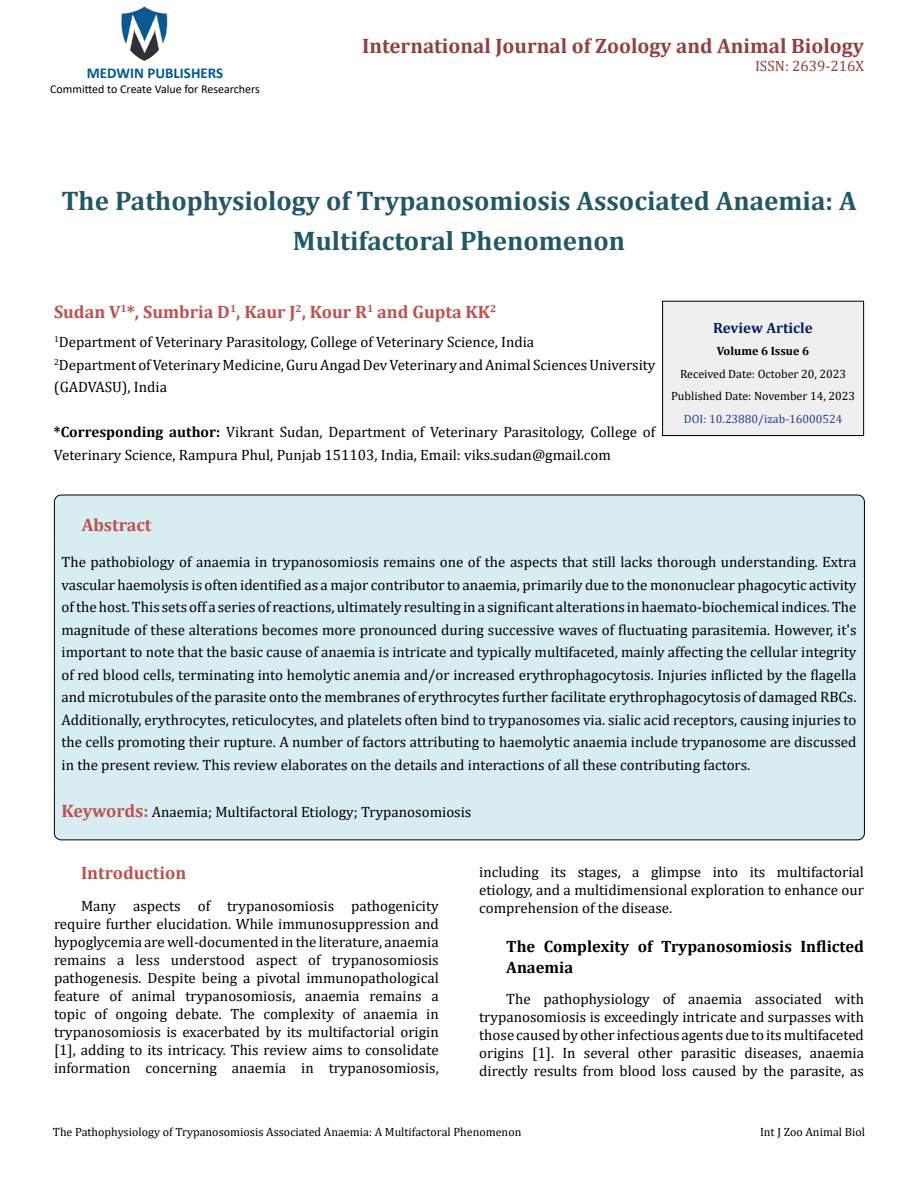
<style>
.page{position:relative;width:918px;height:1188px;background:#fff}
.page>*{position:absolute;margin:0;border:0;box-sizing:border-box;transform-origin:0 0}
.t1{font:700 27px/40.5px "Cambria";color:#215868;text-align:center}
.t2{font:700 21px "Cambria";color:#953f3c}
.t3{font:700 18px "Cambria";color:#c0504d}
.t4{font:700 16.5px/21px "Cambria";color:#000}
.t5{font:15px/18px "Cambria";color:#000;text-align:justify}
.t6{font:700 15px "Calibri";color:#005991}
.t7{font:15px "Cambria";color:#953f3c}
.t8{font:700 15px "Cambria";color:#002060}
.t9{font:12px/22.5px "Cambria";color:#000;text-align:center}
.t10{font:12px "Calibri";color:#000}
.t11{font:12px "Cambria";color:#25408f}
.t12{font:700 12px "Cambria";color:#000}
.s1{font-weight:700}
.s2{font-weight:700;font-size:18px;color:#c0504d}
</style>
<div class="page">
<img style="left:121px;top:6px;width:47px;height:55px">
<div style="left:663px;top:301px;width:201px;height:135px;background:#efefef"></div>
<div style="left:662px;top:301px;width:202px;height:135px;border:1px solid #000"></div>
<div style="left:54px;top:495px;width:810px;height:345px;background:#d8edf2;border-radius:7px"></div>
<p class="t6" style="left:87px;top:63px;width:138px">MEDWIN PUBLISHERS</p>
<p class="t10" style="left:50px;top:80px;width:211px">Committed to Create Value for Researchers</p>
<h2 class="t2" style="left:362px;top:31px;width:503px">International Journal of Zoology and Animal Biology</h2>
<p class="t7" style="left:755px;top:57px;width:110px">ISSN: 2639-216X</p>
<h1 class="t1" style="left:61px;top:179px;width:797px">The Pathophysiology of Trypanosomiosis Associated Anaemia: A<br>Multifactoral Phenomenon</h1>
<p class="t3" style="left:54px;top:299px;width:444px">Sudan V<sup>1</sup>*, Sumbria D<sup>1</sup>, Kaur J<sup>2</sup>, Kour R<sup>1</sup> and Gupta KK<sup>2</sup></p>
<p class="t5" style="left:54px;top:331px;width:603px;line-height:22.5px;text-align:left"><sup>1</sup>Department of Veterinary Parasitology, College of Veterinary Science, India<br><sup>2</sup>Department of Veterinary Medicine, Guru Angad Dev Veterinary and Animal Sciences University (GADVASU), India</p>
<p class="t5" style="left:54px;top:421px;width:603px;line-height:22.5px"><span class="s1">*Corresponding author:</span> Vikrant Sudan, Department of Veterinary Parasitology, College of<br>Veterinary Science, Rampura Phul, Punjab 151103, India, Email: viks.sudan@gmail.com</p>
<p class="t8" style="left:713px;top:317px;width:101px">Review Article</p>
<p class="t12" style="left:717px;top:343px;width:94px">Volume 6 Issue 6</p>
<p class="t9" style="left:671px;top:362px;width:185px">Received Date: October 20, 2023<br>Published Date: November 14, 2023</p>
<p class="t11" style="left:684px;top:412px;width:160px">DOI: 10.23880/izab-16000524</p>
<p class="t3" style="left:82px;top:512px;width:71px">Abstract</p>
<p class="t5" style="left:62px;top:551px;width:797px;line-height:22.5px">The pathobiology of anaemia in trypanosomiosis remains one of the aspects that still lacks thorough understanding. Extra vascular haemolysis is often identified as a major contributor to anaemia, primarily due to the mononuclear phagocytic activity of the host. This sets off a series of reactions, ultimately resulting in a significant alterations in haemato-biochemical indices. The magnitude of these alterations becomes more pronounced during successive waves of fluctuating parasitemia. However, it's important to note that the basic cause of anaemia is intricate and typically multifaceted, mainly affecting the cellular integrity of red blood cells, terminating into hemolytic anemia and/or increased erythrophagocytosis. Injuries inflicted by the flagella and microtubules of the parasite onto the membranes of erythrocytes further facilitate erythrophagocytosis of damaged RBCs.<br>Additionally, erythrocytes, reticulocytes, and platelets often bind to trypanosomes via. sialic acid receptors, causing injuries to the cells promoting their rupture. A number of factors attributing to haemolytic anaemia include trypanosome are discussed in the present review. This review elaborates on the details and interactions of all these contributing factors.</p>
<p class="t5" style="left:62px;top:803px;width:411px"><span class="s2">Keywords:</span> Anaemia; Multifactoral Etiology; Trypanosomiosis</p>
<p class="t3" style="left:81px;top:860px;width:107px">Introduction</p>
<p class="t5" style="left:54px;top:896px;width:386px;text-indent:27px">Many aspects of trypanosomiosis pathogenicity require further elucidation. While immunosuppression and hypoglycemia are well-documented in the literature, anaemia remains a less understood aspect of trypanosomiosis pathogenesis. Despite being a pivotal immunopathological feature of animal trypanosomiosis, anaemia remains a topic of ongoing debate. The complexity of anaemia in trypanosomiosis is exacerbated by its multifactorial origin [1], adding to its intricacy. This review aims to consolidate information concerning anaemia in trypanosomiosis,</p>
<p class="t5" style="left:479px;top:863px;width:386px">including its stages, a glimpse into its multifactorial etiology, and a multidimensional exploration to enhance our comprehension of the disease.</p>
<p class="t4" style="left:506px;top:935px;width:359px">The Complexity of Trypanosomiosis Inflicted<br>Anaemia</p>
<p class="t5" style="left:479px;top:990px;width:386px;text-indent:27px">The pathophysiology of anaemia associated with trypanosomiosis is exceedingly intricate and surpasses with those caused by other infectious agents due to its multifaceted origins [1]. In several other parasitic diseases, anaemia directly results from blood loss caused by the parasite, as</p>
<p class="t9" style="left:53px;top:1121px;width:470px">The Pathophysiology of Trypanosomiosis Associated Anaemia: A Multifactoral Phenomenon</p>
<p class="t9" style="left:760px;top:1121px;width:106px">Int J Zoo Animal Biol</p>
</div>
